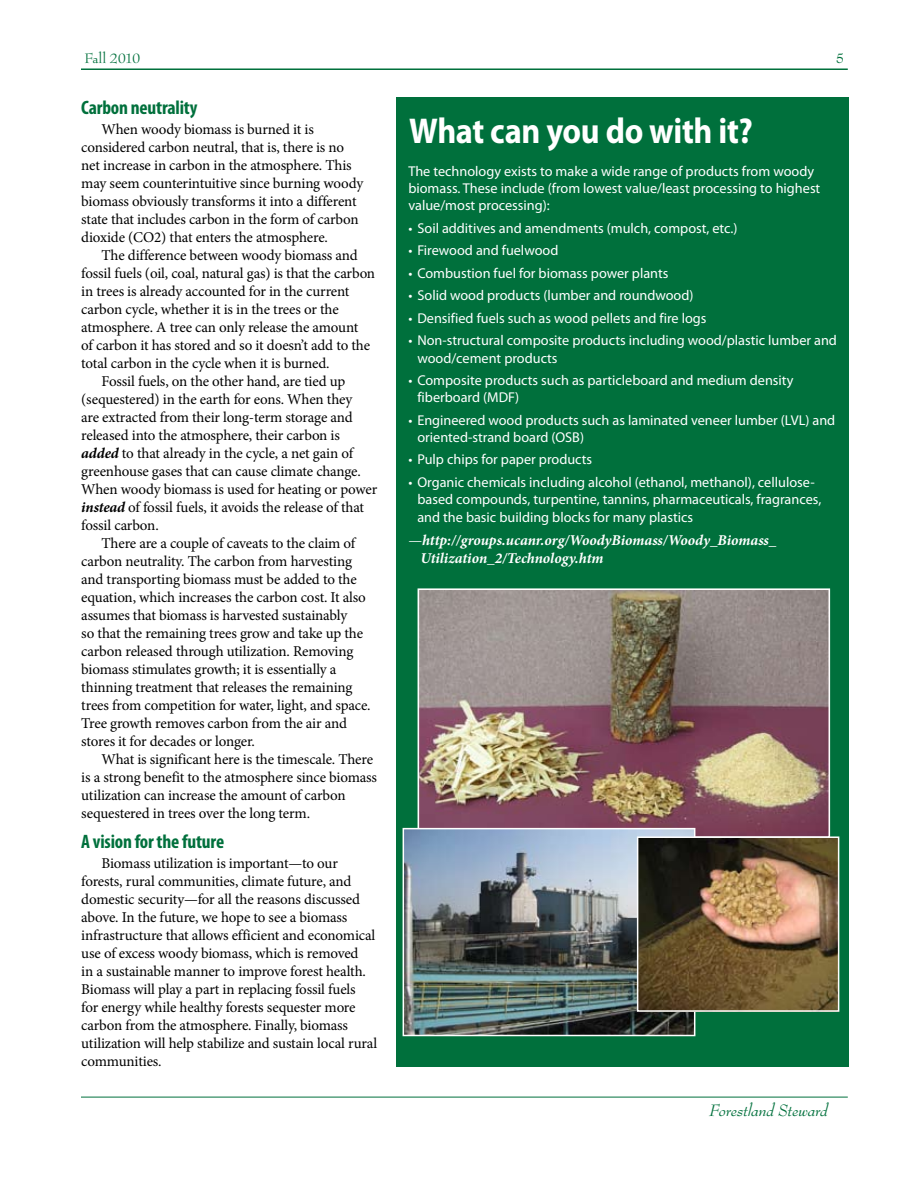
<style>
.page{position:relative;width:918px;height:1188px;background:#fff}
.page>*{position:absolute;margin:0;border:0;box-sizing:border-box;transform-origin:0 0}
.t1{font:700 36px "Myriad Pro";letter-spacing:-.01em;color:#fff;scale:.9 1}
.t2{font:700 condensed 19.5px "Myriad Pro";letter-spacing:-.01em;color:#00703c}
.t3{font:italic 18px "Bernhard Modern Std";color:#00703c}
.t4{font:15px/18px "Minion Pro";letter-spacing:-.015em;color:#000}
.t5{font:italic 700 15px/18px "Minion Pro";letter-spacing:-.005em;color:#fff}
.t6{font:15px "Bernhard Modern Std";letter-spacing:-.025em;color:#00703c}
.t7{font:14.25px/17.1px "Myriad Pro";color:#fff}
.s1{font-weight:700;font-style:italic}
.s2{font-weight:400;font-style:normal}
</style>
<div class="page">
<hr style="left:81px;top:1097px;width:767px;height:1px;background:#00703c">
<hr style="left:81px;top:68px;width:767px;height:2px;background:#00703c">
<div style="left:396px;top:98px;width:452px;height:969px;background:#00703c"></div>
<img style="left:421px;top:591px;width:406px;height:244px">
<div style="left:418px;top:588px;width:412px;height:250px;border:2px solid #fff"></div>
<img style="left:406px;top:831px;width:286px;height:202px">
<div style="left:403px;top:828px;width:292px;height:208px;border:2px solid #fff"></div>
<img style="left:640px;top:839px;width:196px;height:170px">
<div style="left:637px;top:836px;width:202px;height:176px;border:2px solid #fff"></div>
<p class="t6" style="left:84px;top:50px;width:58px">Fall 2010</p>
<p class="t6" style="left:836px;top:50px;width:10px">5</p>
<h2 class="t2" style="left:81px;top:96px;width:118px">Carbon neutrality</h2>
<p class="t4" style="left:81px;top:121px;width:283px;text-indent:20px">When woody biomass is burned it is considered carbon neutral, that is, there is no net increase in carbon in the atmosphere. This may seem counterintuitive since burning woody biomass obviously transforms it into a different state that includes carbon in the form of carbon dioxide (CO2) that enters the atmosphere.</p>
<p class="t4" style="left:102px;top:247px;width:258px">The difference between woody biomass and</p>
<p class="t4" style="left:81px;top:265px;width:295px">fossil fuels (oil, coal, natural gas) is that the carbon</p>
<p class="t4" style="left:81px;top:283px;width:270px">in trees is already accounted for in the current</p>
<p class="t4" style="left:81px;top:301px;width:259px">carbon cycle, whether it is in the trees or the</p>
<p class="t4" style="left:81px;top:319px;width:279px">atmosphere. A tree can only release the amount</p>
<p class="t4" style="left:81px;top:337px;width:290px">of carbon it has stored and so it doesn’t add to the</p>
<p class="t4" style="left:81px;top:355px;width:250px">total carbon in the cycle when it is burned.</p>
<p class="t4" style="left:102px;top:373px;width:245px">Fossil fuels, on the other hand, are tied up</p>
<p class="t4" style="left:81px;top:391px;width:273px">(sequestered) in the earth for eons. When they</p>
<p class="t4" style="left:81px;top:409px;width:273px">are extracted from their long-term storage and</p>
<p class="t4" style="left:81px;top:427px;width:260px">released into the atmosphere, their carbon is</p>
<p class="t4" style="left:81px;top:445px;width:273px"><span class="s1">added</span> to that already in the cycle, a net gain of</p>
<p class="t4" style="left:81px;top:463px;width:281px">greenhouse gases that can cause climate change.</p>
<p class="t4" style="left:81px;top:481px;width:297px">When woody biomass is used for heating or power</p>
<p class="t4" style="left:81px;top:499px;width:284px"><span class="s1">instead</span> of fossil fuels, it avoids the release of that</p>
<p class="t4" style="left:81px;top:517px;width:79px">fossil carbon.</p>
<p class="t4" style="left:102px;top:535px;width:255px">There are a couple of caveats to the claim of</p>
<p class="t4" style="left:81px;top:553px;width:272px">carbon neutrality. The carbon from harvesting</p>
<p class="t4" style="left:81px;top:571px;width:277px">and transporting biomass must be added to the</p>
<p class="t4" style="left:81px;top:589px;width:286px">equation, which increases the carbon cost. It also</p>
<p class="t4" style="left:81px;top:607px;width:268px">assumes that biomass is harvested sustainably</p>
<p class="t4" style="left:81px;top:625px;width:283px">so that the remaining trees grow and take up the</p>
<p class="t4" style="left:81px;top:643px;width:274px">carbon released through utilization. Removing</p>
<p class="t4" style="left:81px;top:661px;width:257px">biomass stimulates growth; it is essentially a</p>
<p class="t4" style="left:81px;top:679px;width:273px">thinning treatment that releases the remaining</p>
<p class="t4" style="left:81px;top:697px;width:291px">trees from competition for water, light, and space.</p>
<p class="t4" style="left:81px;top:715px;width:267px">Tree growth removes carbon from the air and</p>
<p class="t4" style="left:81px;top:733px;width:175px">stores it for decades or longer.</p>
<p class="t4" style="left:102px;top:751px;width:273px">What is significant here is the timescale. There</p>
<p class="t4" style="left:81px;top:769px;width:297px">is a strong benefit to the atmosphere since biomass</p>
<p class="t4" style="left:81px;top:787px;width:266px">utilization can increase the amount of carbon</p>
<p class="t4" style="left:81px;top:805px;width:230px">sequestered in trees over the long term.</p>
<h2 class="t2" style="left:81px;top:829px;width:144px">A vision for the future</h2>
<p class="t4" style="left:81px;top:854px;width:297px;text-indent:20px">Biomass utilization is important—to our forests, rural communities, climate future, and domestic security—for all the reasons discussed above. In the future, we hope to see a biomass infrastructure that allows efficient and economical use of excess woody biomass, which is removed<br>in a sustainable manner to improve forest health.<br>Biomass will play a part in replacing fossil fuels<br>for energy while healthy forests sequester more carbon from the atmosphere. Finally, biomass utilization will help stabilize and sustain local rural communities.</p>
<h1 class="t1" style="left:409px;top:107px;width:384px">What can you do with it?</h1>
<p class="t7" style="left:408px;top:163px;width:413px">The technology exists to make a wide range of products from woody biomass. These include (from lowest value/least processing to highest value/most processing):</p>
<p class="t7" style="left:408px;top:219px;width:331px">• Soil additives and amendments (mulch, compost, etc.)</p>
<p class="t7" style="left:408px;top:242px;width:151px">• Firewood and fuelwood</p>
<p class="t7" style="left:408px;top:264px;width:262px">• Combustion fuel for biomass power plants</p>
<p class="t7" style="left:408px;top:287px;width:287px">• Solid wood products (lumber and roundwood)</p>
<p class="t7" style="left:408px;top:309px;width:300px">• Densified fuels such as wood pellets and fire logs</p>
<p class="t7" style="left:417px;top:332px;width:421px;text-indent:-9px">• Non-structural composite products including wood/plastic lumber and wood/cement products</p>
<p class="t7" style="left:417px;top:371px;width:378px;text-indent:-9px">• Composite products such as particleboard and medium density fiberboard (MDF)</p>
<p class="t7" style="left:417px;top:411px;width:419px;text-indent:-9px">• Engineered wood products such as laminated veneer lumber (LVL) and oriented-strand board (OSB)</p>
<p class="t7" style="left:408px;top:451px;width:185px">• Pulp chips for paper products</p>
<p class="t7" style="left:417px;top:473px;width:405px;line-height:17.5px;text-indent:-9px">• Organic chemicals including alcohol (ethanol, methanol), cellulose&shy;based compounds, turpentine, tannins, pharmaceuticals, fragrances, and the basic building blocks for many plastics</p>
<p class="t5" style="left:420px;top:531px;width:358px;text-indent:-12px"><span class="s2">—</span>http://groups.ucanr.org/WoodyBiomass/Woody_Biomass_<br>Utilization_2/Technology.htm</p>
<p class="t3" style="left:709px;top:1101px;width:120px">Forestland Steward</p>
</div>
